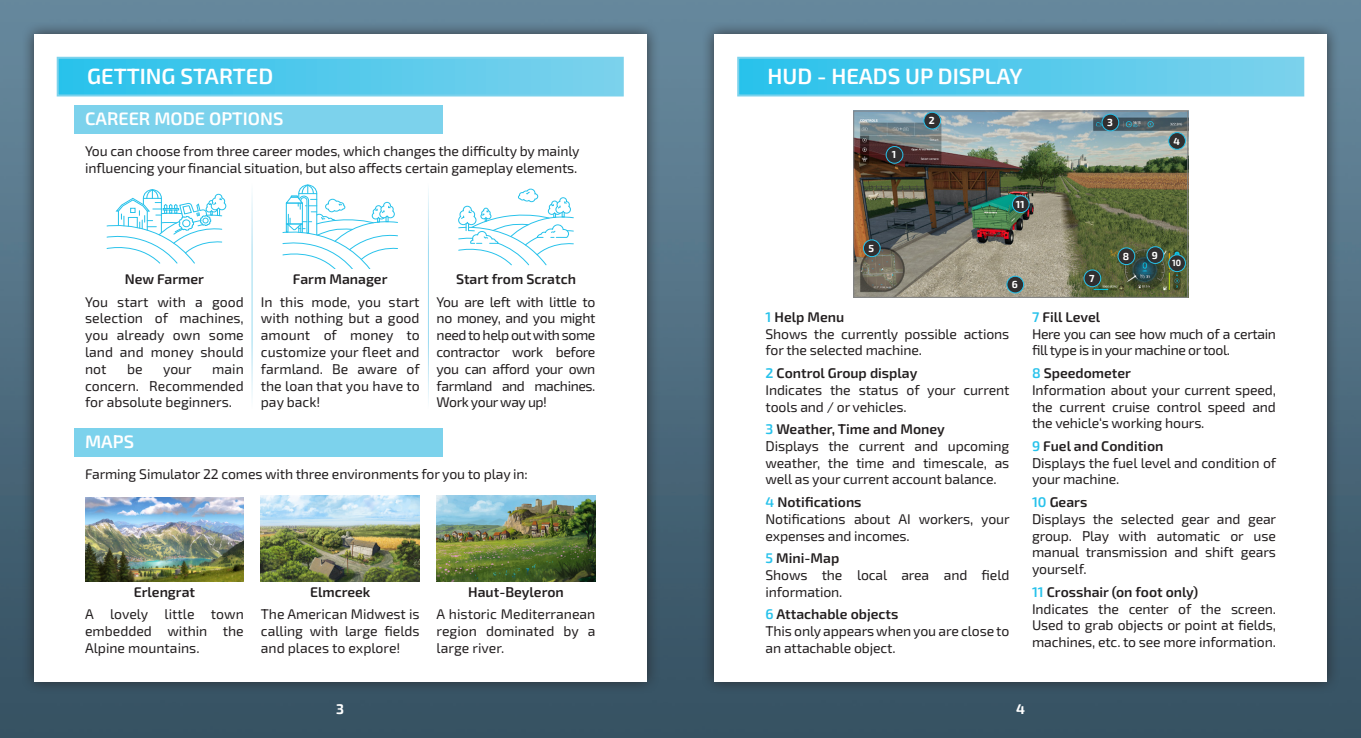
<style>
.page{position:relative;width:1361px;height:738px;background:#fff}
.page>*{position:absolute;margin:0;border:0;box-sizing:border-box;transform-origin:0 0}
.Headline{font:600 22px "Exo 2";color:#fff}
.Headline-2{font:600 18px "Exo 2";color:#fff}
.Basic{font:14px/16.8px "Exo 2";letter-spacing:-.01em;color:#231f20}
.Text_Subheadline{font:14px/16.8px "Exo 2";color:#231f20;text-align:justify}
.Tables{font:600 14px "Exo 2";color:#231f20}
.Text_Subheadline-2{font:600 14px "Exo 2";color:#231f20}
.Basic-2{font:14px/16.8px "Exo 2";letter-spacing:-.03em;color:#231f20}
.Basic-3{font:600 14px "Exo 2";color:#231f20}
.t1{font:700 14px "Exo 2";color:#fff}
.t2{font:700 10.2px "Exo 2";color:#fff}
.t3{font:700 9px "Exo 2";color:#fff;scale:.93 1}
.s1{color:#27c2eb}
</style>
<div class="page">
<img style="left:0;top:0;width:1361px;height:737px">
<div style="left:21px;top:21px;width:639px;height:672px;background:#231f20;opacity:.75"></div>
<div style="left:34px;top:34px;width:612px;height:646px;background:#fff"></div>
<div style="left:701px;top:21px;width:639px;height:672px;background:#231f20;opacity:.75"></div>
<div style="left:714px;top:34px;width:613px;height:646px;background:#fff"></div>
<div style="left:58px;top:58px;width:565px;height:37px;background:linear-gradient(to right,#29c2eb,#7dd1ec)"></div>
<div style="left:57px;top:57px;width:567px;height:39px;border:2px solid #7cd2ec"></div>
<div style="left:74px;top:105px;width:368px;height:28px;background:#7cd2ec"></div>
<svg style="left:106px;top:189px;width:120px;height:75px"></svg>
<svg style="left:282px;top:184px;width:116px;height:84px"></svg>
<svg style="left:458px;top:188px;width:116px;height:77px"></svg>
<div style="left:74px;top:427px;width:368px;height:29px;background:#7cd2ec"></div>
<img style="left:85px;top:497px;width:159px;height:83px">
<img style="left:261px;top:495px;width:159px;height:85px">
<img style="left:437px;top:495px;width:158px;height:85px">
<div style="left:738px;top:58px;width:565px;height:37px;background:linear-gradient(to right,#29c2eb,#7dd1ec)"></div>
<div style="left:737px;top:57px;width:567px;height:39px;border:2px solid #7cd2ec"></div>
<img style="left:855px;top:113px;width:331px;height:182px">
<div style="left:853px;top:111px;width:335px;height:186px;border:1px solid #808285"></div>
<div style="left:1102px;top:114px;width:16px;height:17px;background:#312f30;border-radius:50%"></div>
<div style="left:1101px;top:114px;width:18px;height:17px;border:1px solid #27c2eb;border-radius:50%"></div>
<div style="left:1168px;top:132px;width:17px;height:17px;background:#312f30;border-radius:50%"></div>
<div style="left:1168px;top:132px;width:17px;height:17px;border:1px solid #27c2eb;border-radius:50%"></div>
<div style="left:1147px;top:246px;width:16px;height:17px;background:#312f30;border-radius:50%"></div>
<div style="left:1146px;top:246px;width:18px;height:17px;border:1px solid #27c2eb;border-radius:50%"></div>
<div style="left:1168px;top:255px;width:17px;height:16px;background:#312f30;border-radius:50%"></div>
<div style="left:1168px;top:254px;width:17px;height:18px;border:1px solid #27c2eb;border-radius:50%"></div>
<div style="left:1118px;top:248px;width:16px;height:16px;background:#312f30;border-radius:50%"></div>
<div style="left:1117px;top:247px;width:18px;height:18px;border:1px solid #27c2eb;border-radius:50%"></div>
<div style="left:1084px;top:270px;width:16px;height:16px;background:#312f30;border-radius:50%"></div>
<div style="left:1083px;top:269px;width:18px;height:18px;border:1px solid #27c2eb;border-radius:50%"></div>
<div style="left:1007px;top:276px;width:16px;height:17px;background:#312f30;border-radius:50%"></div>
<div style="left:1006px;top:276px;width:18px;height:17px;border:1px solid #27c2eb;border-radius:50%"></div>
<div style="left:863px;top:240px;width:17px;height:16px;background:#312f30;border-radius:50%"></div>
<div style="left:863px;top:239px;width:17px;height:18px;border:1px solid #27c2eb;border-radius:50%"></div>
<div style="left:924px;top:112px;width:16px;height:17px;background:#312f30;border-radius:50%"></div>
<div style="left:923px;top:112px;width:18px;height:17px;border:1px solid #27c2eb;border-radius:50%"></div>
<div style="left:886px;top:146px;width:17px;height:17px;background:#312f30;border-radius:50%"></div>
<div style="left:886px;top:146px;width:17px;height:17px;border:1px solid #27c2eb;border-radius:50%"></div>
<div style="left:1012px;top:196px;width:17px;height:16px;background:#312f30;border-radius:50%"></div>
<div style="left:1012px;top:195px;width:17px;height:18px;border:1px solid #27c2eb;border-radius:50%"></div>
<p class="Headline" style="left:87px;top:61px;width:188px">GETTING STARTED</p>
<p class="Headline-2" style="left:85px;top:106px;width:200px">CAREER MODE OPTIONS</p>
<p class="Basic" style="left:85px;top:142px;width:496px">You can choose from three career modes, which changes the difficulty by mainly influencing your financial situation, but also affects certain gameplay elements.</p>
<p class="Text_Subheadline-2" style="left:125px;top:269px;width:81px">New Farmer</p>
<p class="Text_Subheadline" style="left:85px;top:292px;width:160px">You start with a good selection of machines, you already own some land and money should not</p>
<p class="Text_Subheadline" style="left:127px;top:359px;width:17px">be</p>
<p class="Text_Subheadline" style="left:163px;top:359px;width:30px">your</p>
<p class="Text_Subheadline" style="left:85px;top:359px;width:160px;text-indent:127px">main concern. Recommended for absolute beginners.</p>
<p class="Text_Subheadline-2" style="left:293px;top:269px;width:96px">Farm Manager</p>
<p class="Text_Subheadline" style="left:261px;top:292px;width:160px">In this mode, you start with nothing but a good amount of money to customize your fleet and farmland. Be aware of the loan that you have to pay back!</p>
<p class="Text_Subheadline-2" style="left:456px;top:269px;width:121px">Start from Scratch</p>
<p class="Text_Subheadline" style="left:437px;top:292px;width:160px">You are left with little to no money, and you might need to help out with some contractor work before you can afford your own farmland and machines.<br>Work your way up!</p>
<p class="Headline-2" style="left:85px;top:429px;width:50px">MAPS</p>
<p class="Basic" style="left:85px;top:464px;width:444px">Farming Simulator 22 comes with three environments for you to play in:</p>
<p class="Text_Subheadline-2" style="left:134px;top:581px;width:63px">Erlengrat</p>
<p class="Text_Subheadline" style="left:85px;top:604px;width:160px">A lovely little town embedded within the Alpine mountains.</p>
<p class="Text_Subheadline-2" style="left:310px;top:581px;width:62px">Elmcreek</p>
<p class="Text_Subheadline" style="left:261px;top:604px;width:160px">The American Midwest is calling with large fields and places to explore!</p>
<p class="Text_Subheadline-2" style="left:468px;top:581px;width:97px">Haut-Beyleron</p>
<p class="Text_Subheadline" style="left:437px;top:604px;width:160px">A historic Mediterranean region dominated by a large river.</p>
<p class="Headline" style="left:767px;top:61px;width:256px">HUD - HEADS UP DISPLAY</p>
<p class="t2" style="left:892px;top:148px;width:6px">1</p>
<p class="t2" style="left:929px;top:113px;width:7px">2</p>
<p class="t2" style="left:1107px;top:115px;width:7px">3</p>
<p class="t2" style="left:1173px;top:134px;width:8px">4</p>
<p class="t2" style="left:1016px;top:197px;width:10px">11</p>
<p class="t2" style="left:868px;top:241px;width:7px">5</p>
<p class="t2" style="left:1012px;top:277px;width:8px">6</p>
<p class="Tables" style="left:765px;top:307px;width:80px"><span class="s1">1</span> Help Menu</p>
<p class="Basic" style="left:765px;top:324px;width:245px">Shows the currently possible actions for the selected machine.</p>
<p class="Tables" style="left:765px;top:363px;width:153px"><span class="s1">2</span> Control Group display</p>
<p class="Basic" style="left:765px;top:380px;width:245px">Indicates the status of your current tools and / or vehicles.</p>
<p class="Basic-3" style="left:765px;top:419px;width:181px"><span class="s1">3</span> Weather, Time and Money</p>
<p class="Basic" style="left:765px;top:436px;width:245px;text-align:justify">Displays the current and upcoming weather, the time and timescale, as well as your current account balance.</p>
<p class="Tables" style="left:765px;top:492px;width:98px"><span class="s1">4</span> Notifications</p>
<p class="Basic" style="left:765px;top:509px;width:246px">Notifications about AI workers, your expenses and incomes.</p>
<p class="Tables" style="left:765px;top:548px;width:75px"><span class="s1">5</span> Mini-Map</p>
<p class="Basic" style="left:765px;top:565px;width:245px">Shows the local area and field information.</p>
<p class="Tables" style="left:765px;top:604px;width:134px"><span class="s1">6</span> Attachable objects</p>
<p class="Basic" style="left:765px;top:621px;width:245px">This only appears when you are close to an attachable object.</p>
<p class="t2" style="left:1089px;top:271px;width:7px">7</p>
<p class="t2" style="left:1122px;top:249px;width:8px">8</p>
<p class="t2" style="left:1152px;top:248px;width:8px">9</p>
<p class="t3" style="left:1172px;top:257px;width:11px">10</p>
<p class="Basic-3" style="left:1032px;top:307px;width:70px"><span class="s1">7</span> Fill Level</p>
<p class="Basic-2" style="left:1032px;top:324px;width:245px">Here you can see how much of a certain fill type is in your machine or tool.</p>
<p class="Tables" style="left:1032px;top:363px;width:100px"><span class="s1">8</span> Speedometer</p>
<p class="Basic" style="left:1032px;top:380px;width:245px;text-align:justify">Information about your current speed, the current cruise control speed and the vehicle‘s working hours.</p>
<p class="Tables" style="left:1032px;top:436px;width:133px"><span class="s1">9</span> Fuel and Condition</p>
<p class="Basic" style="left:1032px;top:453px;width:246px">Displays the fuel level and condition of your machine.</p>
<p class="Tables" style="left:1032px;top:492px;width:57px"><span class="s1">10</span> Gears</p>
<p class="Basic" style="left:1032px;top:509px;width:246px;text-align:justify">Displays the selected gear and gear group. Play with automatic or use manual transmission and shift gears yourself.</p>
<p class="Tables" style="left:1032px;top:581px;width:168px"><span class="s1">11</span> Crosshair (on foot only)</p>
<p class="Basic" style="left:1032px;top:599px;width:245px;text-align:justify">Indicates the center of the screen.<br>Used to grab objects or point at fields, machines, etc. to see more information.</p>
<p class="t1" style="left:336px;top:698px;width:9px">3</p>
<p class="t1" style="left:1016px;top:698px;width:10px">4</p>
</div>
